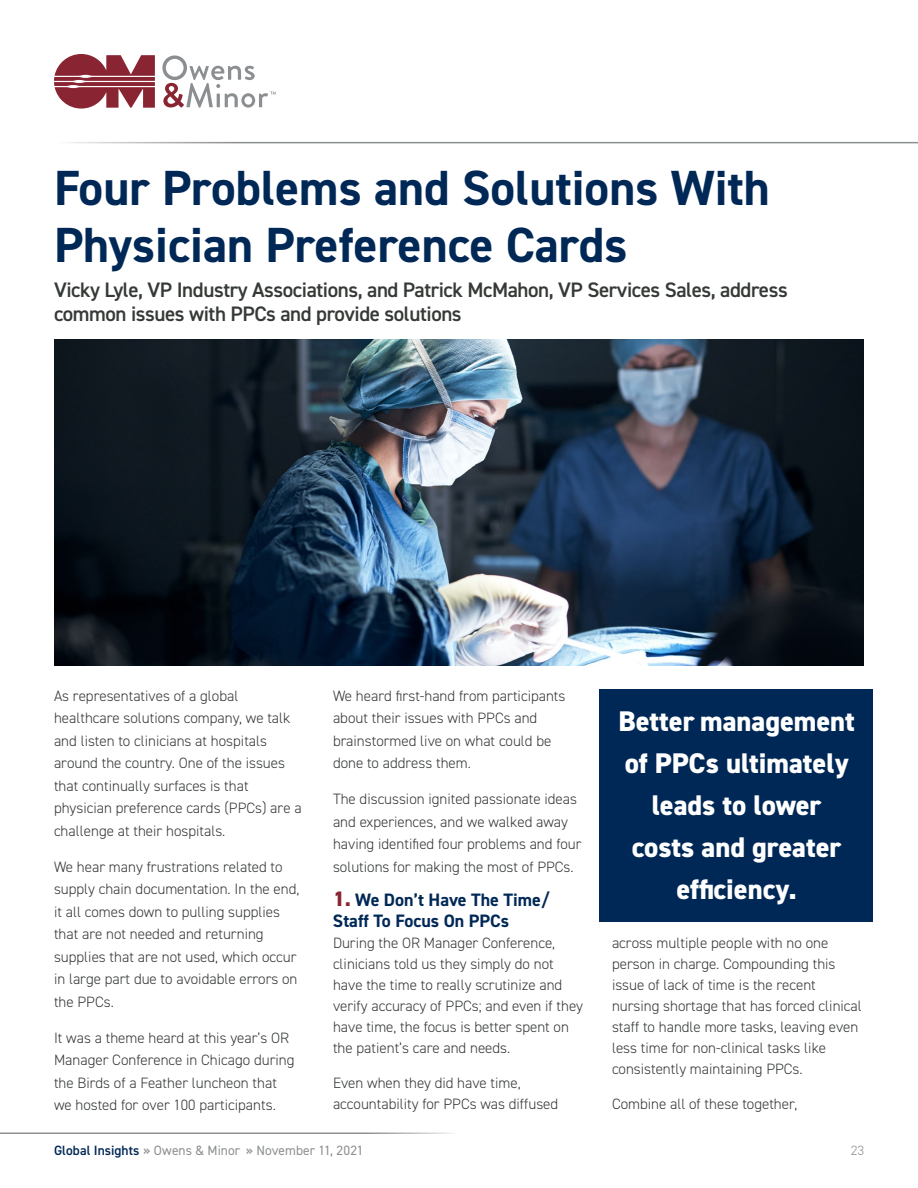
<style>
.page{position:relative;width:918px;height:1188px;background:#fff}
.page>*{position:absolute;margin:0;border:0;box-sizing:border-box;transform-origin:0 0}
.t1{font:700 49.5px/57px "DIN2014";color:#002856}
.t2{font:800 28.5px/42px "DIN2014";color:#fff;text-align:center}
.t3{font:600 21px/24px "DIN2014";letter-spacing:-.02em;color:#353a36}
.t4{font:700 18px/21px "DIN2014";color:#002856}
.t5{font:300 15px/22.5px "DIN2014";color:#353a36}
.t6{font:13.5px "DIN2014";color:#8d9091}
.t7{font:300 13.5px "DIN2014";color:#8d9091}
.s1{font-weight:800;font-size:21px;color:#8a2432}
.s2{font-weight:600;color:#002856}
.s3{font-weight:600}
</style>
<div class="page">
<div style="left:599px;top:690px;width:274px;height:232px;background:#002856"></div>
<svg style="left:54px;top:54px;width:101px;height:55px"></svg>
<svg style="left:162px;top:55px;width:114px;height:53px"></svg>
<img style="left:54px;top:339px;width:809px;height:326px">
<h1 class="t1" style="left:54px;top:159px;width:718px">Four Problems and Solutions With<br>Physician Preference Cards</h1>
<h3 class="t3" style="left:54px;top:277px;width:735px">Vicky Lyle, VP Industry Associations, and Patrick McMahon, VP Services Sales, address common issues with PPCs and provide solutions</h3>
<p class="t5" style="left:54px;top:684px;width:249px">As representatives of a global healthcare solutions company, we talk and listen to clinicians at hospitals around the country. One of the issues that continually surfaces is that physician preference cards (PPCs) are a challenge at their hospitals.</p>
<p class="t5" style="left:54px;top:855px;width:247px">We hear many frustrations related to supply chain documentation. In the end, it all comes down to pulling supplies that are not needed and returning supplies that are not used, which occur in large part due to avoidable errors on the PPCs.</p>
<p class="t5" style="left:54px;top:1026px;width:242px">It was a theme heard at this year’s OR Manager Conference in Chicago during the Birds of a Feather luncheon that we hosted for over 100 participants.</p>
<p class="t5" style="left:333px;top:684px;width:234px">We heard first-hand from participants about their issues with PPCs and brainstormed live on what could be done to address them.</p>
<p class="t5" style="left:333px;top:788px;width:250px">The discussion ignited passionate ideas and experiences, and we walked away having identified four problems and four solutions for making the most of PPCs.</p>
<p class="t4" style="left:333px;top:889px;width:218px"><span class="s1">1.</span> We Don’t Have The Time/<br>Staff To Focus On PPCs</p>
<p class="t5" style="left:333px;top:933px;width:252px;line-height:21px">During the OR Manager Conference, clinicians told us they simply do not have the time to really scrutinize and verify accuracy of PPCs; and even if they have time, the focus is better spent on the patient’s care and needs.</p>
<p class="t5" style="left:333px;top:1072px;width:227px;line-height:21px">Even when they did have time, accountability for PPCs was diffused</p>
<p class="t6" style="left:54px;top:1142px;width:311px"><span class="s2">Global Insights</span> <span class="s3">»</span> Owens &amp; Minor <span class="s3">»</span> November 11, 2021</p>
<h2 class="t2" style="left:618px;top:700px;width:238px">Better management of PPCs ultimately leads to lower costs and greater efficiency.</h2>
<p class="t5" style="left:612px;top:933px;width:251px;line-height:21px">across multiple people with no one person in charge. Compounding this issue of lack of time is the recent nursing shortage that has forced clinical staff to handle more tasks, leaving even less time for non-clinical tasks like consistently maintaining PPCs.</p>
<p class="t5" style="left:612px;top:1092px;width:187px">Combine all of these together,</p>
<p class="t7" style="left:851px;top:1142px;width:15px">23</p>
</div>
